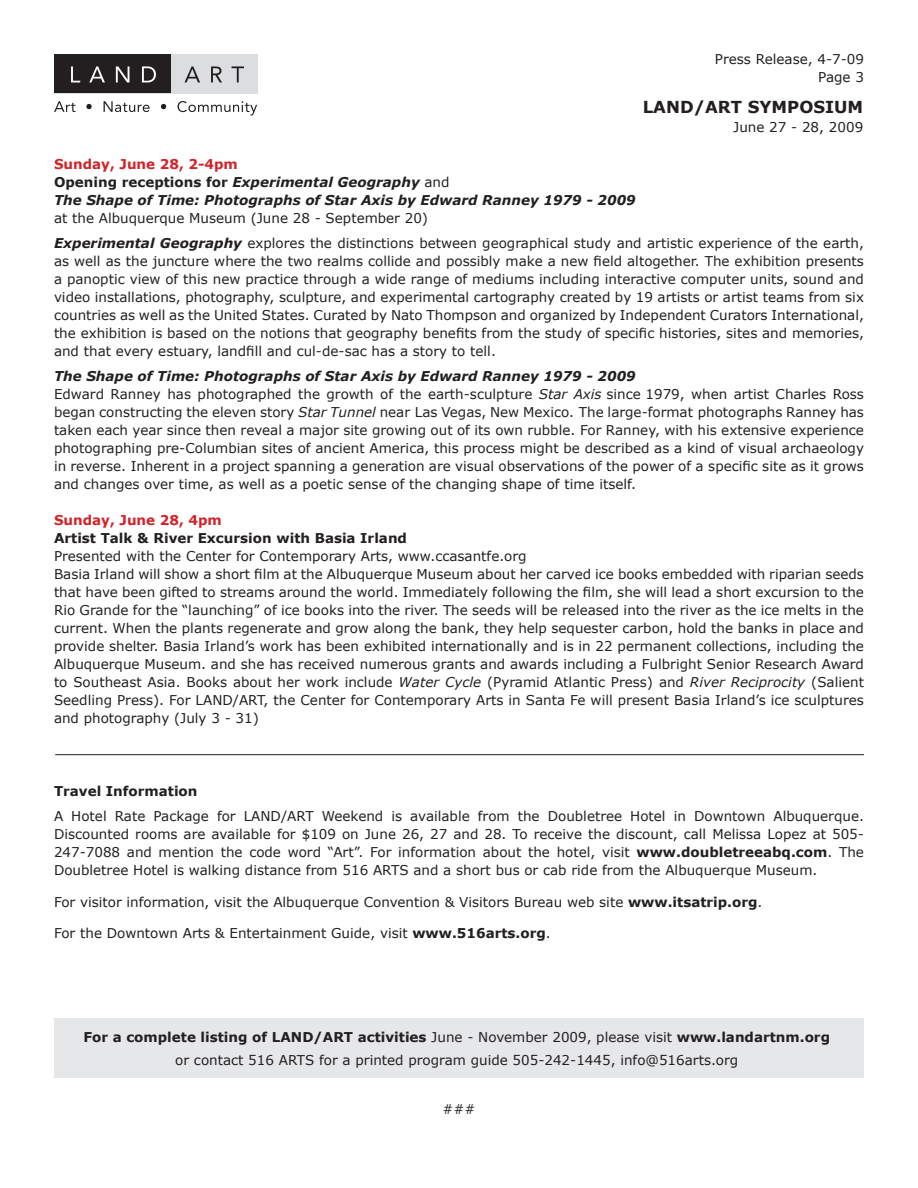
<style>
.page{position:relative;width:918px;height:1188px;background:#fff}
.page>*{position:absolute;margin:0;border:0;box-sizing:border-box;transform-origin:0 0}
.t1{font:700 16.5px "Verdana";color:#231f20}
.t2{font:13.5px/18px "Verdana";color:#231f20;text-align:justify}
.t3{font:italic 700 13.5px "Verdana";color:#231f20}
.t4{font:700 13.5px "Verdana";color:#231f20}
.t5{font:700 13.5px "Verdana";color:#d1232a}
.s1{font-style:normal}
.s2{font-weight:400;font-style:normal}
.s3{font-weight:700;font-style:italic}
.s4{font-style:italic}
.s5{font-weight:700}
.s6{font-weight:400}
</style>
<div class="page">
<div style="left:54px;top:54px;width:203px;height:39px;background:#dcdddf"></div>
<div style="left:54px;top:54px;width:117px;height:39px;background:#231f20"></div>
<svg style="left:54px;top:101px;width:203px;height:15px"></svg>
<svg style="left:184px;top:66px;width:60px;height:16px"></svg>
<svg style="left:71px;top:66px;width:85px;height:16px"></svg>
<hr style="left:55px;top:754px;width:809px;height:1px;background:#231f20">
<div style="left:54px;top:1018px;width:810px;height:60px;background:#e6e7e9"></div>
<p class="t2" style="left:715px;top:50px;width:151px">Press Release, 4-7-09</p>
<p class="t2" style="left:818px;top:68px;width:47px">Page 3</p>
<p class="t1" style="left:643px;top:97px;width:222px">LAND/ART SYMPOSIUM</p>
<p class="t2" style="left:733px;top:117px;width:132px">June 27 - 28, 2009</p>
<p class="t5" style="left:54px;top:156px;width:185px">Sunday, June 28, 2-4pm</p>
<p class="t3" style="left:54px;top:174px;width:397px"><span class="s1">Opening receptions for</span> Experimental Geography <span class="s2">and</span></p>
<p class="t3" style="left:54px;top:192px;width:583px">The Shape of Time: Photographs of Star Axis by Edward Ranney 1979 - 2009</p>
<p class="t2" style="left:54px;top:209px;width:376px">at the Albuquerque Museum (June 28 - September 20)</p>
<p class="t2" style="left:54px;top:234px;width:812px"><span class="s3">Experimental Geography</span> explores the distinctions between geographical study and artistic experience of the earth, as well as the juncture where the two realms collide and possibly make a new field altogether. The exhibition presents a panoptic view of this new practice through a wide range of mediums including interactive computer units, sound and video installations, photography, sculpture, and experimental cartography created by 19 artists or artist teams from six countries as well as the United States. Curated by Nato Thompson and organized by Independent Curators International, the exhibition is based on the notions that geography benefits from the study of specific histories, sites and memories, and that every estuary, landfill and cul-de-sac has a story to tell.</p>
<p class="t3" style="left:54px;top:367px;width:583px">The Shape of Time: Photographs of Star Axis by Edward Ranney 1979 - 2009</p>
<p class="t2" style="left:54px;top:384px;width:812px">Edward Ranney has photographed the growth of the earth-sculpture <span class="s4">Star Axis</span> since 1979, when artist Charles Ross began constructing the eleven story <span class="s4">Star Tunnel</span> near Las Vegas, New Mexico. The large-format photographs Ranney has taken each year since then reveal a major site growing out of its own rubble. For Ranney, with his extensive experience photographing pre-Columbian sites of ancient America, this process might be described as a kind of visual archaeology in reverse. Inherent in a project spanning a generation are visual observations of the power of a specific site as it grows and changes over time, as well as a poetic sense of the changing shape of time itself.</p>
<p class="t5" style="left:54px;top:511px;width:169px">Sunday, June 28, 4pm</p>
<p class="t4" style="left:54px;top:529px;width:355px">Artist Talk &amp; River Excursion with Basia Irland</p>
<p class="t2" style="left:54px;top:546px;width:474px">Presented with the Center for Contemporary Arts, www.ccasantfe.org</p>
<p class="t2" style="left:54px;top:564px;width:812px">Basia Irland will show a short film at the Albuquerque Museum about her carved ice books embedded with riparian seeds that have been gifted to streams around the world. Immediately following the film, she will lead a short excursion to the Rio Grande for the “launching” of ice books into the river. The seeds will be released into the river as the ice melts in the current. When the plants regenerate and grow along the bank, they help sequester carbon, hold the banks in place and provide shelter. Basia Irland’s work has been exhibited internationally and is in 22 permanent collections, including the Albuquerque Museum. and she has received numerous grants and awards including a Fulbright Senior Research Award to Southeast Asia. Books about her work include <span class="s4">Water Cycle</span> (Pyramid Atlantic Press) and <span class="s4">River Reciprocity</span> (Salient Seedling Press). For LAND/ART, the Center for Contemporary Arts in Santa Fe will present Basia Irland’s ice sculptures and photography (July 3 - 31)</p>
<p class="t4" style="left:54px;top:783px;width:145px">Travel Information</p>
<p class="t2" style="left:54px;top:807px;width:812px">A Hotel Rate Package for LAND/ART Weekend is available from the Doubletree Hotel in Downtown Albuquerque.<br>Discounted rooms are available for $109 on June 26, 27 and 28. To receive the discount, call Melissa Lopez at 505- 247-7088 and mention the code word “Art”. For information about the hotel, visit <span class="s5">www.doubletreeabq.com</span>. The Doubletree Hotel is walking distance from 516 ARTS and a short bus or cab ride from the Albuquerque Museum.</p>
<p class="t2" style="left:54px;top:892px;width:710px">For visitor information, visit the Albuquerque Convention &amp; Visitors Bureau web site <span class="s5">www.itsatrip.org</span>.</p>
<p class="t2" style="left:54px;top:924px;width:498px">For the Downtown Arts &amp; Entertainment Guide, visit <span class="s5">www.516arts.org</span>.</p>
<p class="t4" style="left:83px;top:1029px;width:748px">For a complete listing of LAND/ART activities <span class="s6">June - November 2009, please visit</span> www.landartnm.org</p>
<p class="t2" style="left:175px;top:1050px;width:565px">or contact 516 ARTS for a printed program guide 505-242-1445, info@516arts.org</p>
<p class="t2" style="left:442px;top:1100px;width:35px">###</p>
</div>
